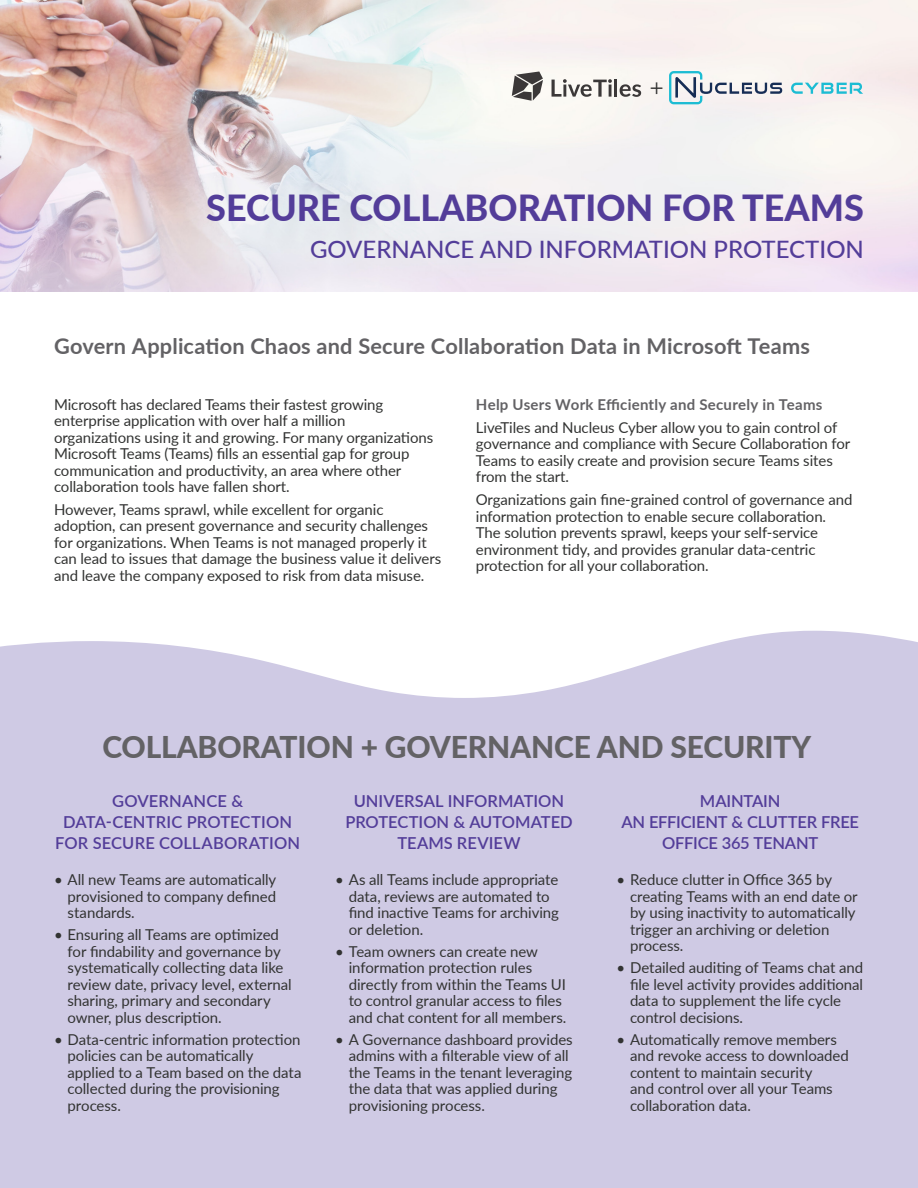
<style>
.page{position:relative;width:918px;height:1188px;background:#fff}
.page>*{position:absolute;margin:0;border:0;box-sizing:border-box;transform-origin:0 0}
._1a__Title{font:800 36px "Lato";color:#533d99}
._1c__Body{font:800 30px "Lato";letter-spacing:-.005em;color:#636265}
._1a__Title-2{font:500 24px "Lato";color:#533d99}
._2a__Sidebar_Head{font:700 21.75px "Lato";letter-spacing:.01em;color:#636265}
._1a__Title-3{font:21px "Good Times Bk";color:#323332}
._2b__Subhead{font:600 16.5px/21px "Lato";color:#533d99;text-align:center}
._1c__Body-2{font:15px/16.5px "Lato";letter-spacing:-.005em;color:#323332}
._2b__Subhead-2{font:700 15px "Lato";letter-spacing:.02em;color:#636265}
</style>
<div class="page">
<img style="left:0;top:0;width:918px;height:292px">
<div style="left:0;top:631px;width:918px;height:557px;background:#cfcae4"></div>
<svg style="left:791px;top:83px;width:72px;height:11px"></svg>
<svg style="left:669px;top:71px;width:113px;height:33px"></svg>
<svg style="left:552px;top:79px;width:89px;height:18px"></svg>
<svg style="left:512px;top:71px;width:31px;height:30px"></svg>
<p class="_1a__Title-3" style="left:650px;top:75px;width:16px">+</p>
<p class="_1a__Title" style="left:206px;top:181px;width:659px">SECURE COLLABORATION FOR TEAMS</p>
<p class="_1a__Title-2" style="left:310px;top:232px;width:555px">GOVERNANCE AND INFORMATION PROTECTION</p>
<p class="_2a__Sidebar_Head" style="left:54px;top:331px;width:757px">Govern Application Chaos and Secure Collaboration Data in Microsoft Teams</p>
<p class="_1c__Body-2" style="left:54px;top:395px;width:381px">Microsoft has declared Teams their fastest growing enterprise application with over half a million organizations using it and growing. For many organizations Microsoft Teams (Teams) fills an essential gap for group communication and productivity, an area where other collaboration tools have fallen short.</p>
<p class="_1c__Body-2" style="left:54px;top:501px;width:389px">However, Teams sprawl, while excellent for organic adoption, can present governance and security challenges for organizations. When Teams is not managed properly it can lead to issues that damage the business value it delivers and leave the company exposed to risk from data misuse.</p>
<p class="_2b__Subhead-2" style="left:476px;top:393px;width:348px">Help Users Work Efficiently and Securely in Teams</p>
<p class="_1c__Body-2" style="left:476px;top:418px;width:376px">LiveTiles and Nucleus Cyber allow you to gain control of governance and compliance with Secure Collaboration for Teams to easily create and provision secure Teams sites from the start.</p>
<p class="_1c__Body-2" style="left:476px;top:491px;width:378px">Organizations gain fine-grained control of governance and information protection to enable secure collaboration.<br>The solution prevents sprawl, keeps your self-service environment tidy, and provides granular data-centric protection for all your collaboration.</p>
<p class="_1c__Body" style="left:102px;top:725px;width:710px">COLLABORATION + GOVERNANCE AND SECURITY</p>
<p class="_2b__Subhead" style="left:55px;top:790px;width:247px">GOVERNANCE &amp;<br>DATA-CENTRIC PROTECTION<br>FOR SECURE COLLABORATION</p>
<p class="_1c__Body-2" style="left:68px;top:871px;width:210px;text-align:justify;text-indent:-14px">• All new Teams are automatically provisioned to company defined standards.</p>
<p class="_1c__Body-2" style="left:68px;top:926px;width:226px;text-indent:-14px">• Ensuring all Teams are optimized for findability and governance by systematically collecting data like review date, privacy level, external sharing, primary and secondary owner, plus description.</p>
<p class="_1c__Body-2" style="left:68px;top:1030px;width:235px;text-indent:-14px">• Data-centric information protection policies can be automatically applied to a Team based on the data collected during the provisioning process.</p>
<p class="_2b__Subhead" style="left:345px;top:790px;width:229px">UNIVERSAL INFORMATION<br>PROTECTION &amp; AUTOMATED<br>TEAMS REVIEW</p>
<p class="_1c__Body-2" style="left:349px;top:871px;width:212px;text-indent:-14px">• As all Teams include appropriate data, reviews are automated to find inactive Teams for archiving or deletion.</p>
<p class="_1c__Body-2" style="left:349px;top:943px;width:219px;text-indent:-14px">• Team owners can create new information protection rules directly from within the Teams UI to control granular access to files and chat content for all members.</p>
<p class="_1c__Body-2" style="left:349px;top:1030px;width:226px;text-indent:-14px">• A Governance dashboard provides admins with a filterable view of all the Teams in the tenant leveraging the data that was applied during provisioning process.</p>
<p class="_2b__Subhead" style="left:621px;top:790px;width:239px">MAINTAIN<br>AN EFFICIENT &amp; CLUTTER FREE<br>OFFICE 365 TENANT</p>
<p class="_1c__Body-2" style="left:630px;top:871px;width:229px;text-indent:-14px">• Reduce clutter in Office 365 by creating Teams with an end date or by using inactivity to automatically trigger an archiving or deletion process.</p>
<p class="_1c__Body-2" style="left:630px;top:959px;width:235px;text-indent:-14px">• Detailed auditing of Teams chat and file level activity provides additional data to supplement the life cycle control decisions.</p>
<p class="_1c__Body-2" style="left:630px;top:1030px;width:220px;text-indent:-14px">• Automatically remove members and revoke access to downloaded content to maintain security<br>and control over all your Teams collaboration data.</p>
</div>
